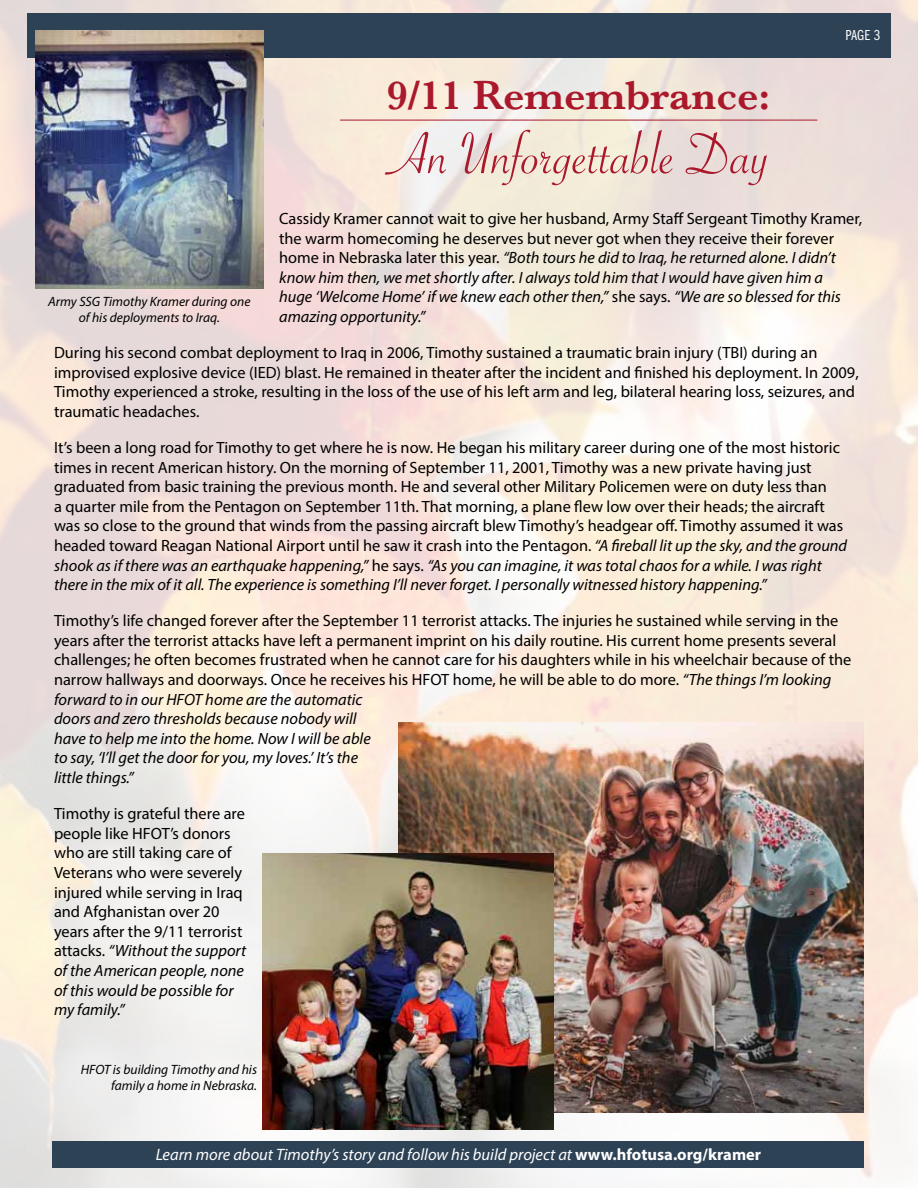
<style>
.page{position:relative;width:918px;height:1188px;background:#fff}
.page>*{position:absolute;margin:0;border:0;box-sizing:border-box;transform-origin:0 0}
.t1{font:63px "Savoye Let Plain";color:#aa182c}
.t2{font:600 42px "Baskerville";color:#aa182c}
.t3{font:italic 16.5px "Myriad Pro";color:#fff}
.t4{font:16.35px/19.6px "Myriad Pro";color:#000}
.t5{font:italic 16.35px/19.6px "Myriad Pro";color:#000}
.t6{font:15px "Franklin Gothic URW Com Boo";color:#fff}
.t7{font:italic 14.25px "Myriad Pro";color:#fff}
.t8{font:italic 13.5px/16.2px "Myriad Pro";color:#000;text-align:right}
.s1{font-style:normal}
.s2{font-style:italic}
.s3{font-weight:700;font-style:normal}
</style>
<div class="page">
<img style="left:0;top:0;width:918px;height:1188px">
<div style="left:53px;top:1142px;width:811px;height:26px;background:#2e4255"></div>
<div style="left:27px;top:14px;width:864px;height:44px;background:#2e4255"></div>
<img style="left:399px;top:723px;width:465px;height:390px">
<img style="left:36px;top:30px;width:228px;height:258px">
<img style="left:263px;top:853px;width:291px;height:277px">
<hr style="left:340px;top:120px;width:477px;height:1px;background:#aa182c">
<h2 class="t2" style="left:387px;top:65px;width:385px">9/11 Remembrance:</h2>
<h1 class="t1" style="left:387px;top:113px;width:384px">An Unforgettable Day</h1>
<p class="t6" style="left:845px;top:25px;width:36px">PAGE 3</p>
<p class="t5" style="left:279px;top:208px;width:585px"><span class="s1">Cassidy Kramer cannot wait to give her husband, Army Staff Sergeant Timothy Kramer, the warm homecoming he deserves but never got when they receive their forever home in Nebraska later this year.</span> “Both tours he did to Iraq, he returned alone. I didn’t know him then, we met shortly after. I always told him that I would have given him a<br>huge ‘Welcome Home’ if we knew each other then,” <span class="s1">she says.</span> “We are so blessed for this amazing opportunity.”</p>
<p class="t4" style="left:54px;top:342px;width:806px">During his second combat deployment to Iraq in 2006, Timothy sustained a traumatic brain injury (TBI) during an improvised explosive device (IED) blast. He remained in theater after the incident and finished his deployment. In 2009, Timothy experienced a stroke, resulting in the loss of the use of his left arm and leg, bilateral hearing loss, seizures, and traumatic headaches.</p>
<p class="t4" style="left:54px;top:437px;width:795px">It’s been a long road for Timothy to get where he is now. He began his military career during one of the most historic times in recent American history. On the morning of September 11, 2001, Timothy was a new private having just graduated from basic training the previous month. He and several other Military Policemen were on duty less than<br>a quarter mile from the Pentagon on September 11th. That morning, a plane flew low over their heads; the aircraft was so close to the ground that winds from the passing aircraft blew Timothy’s headgear off. Timothy assumed it was headed toward Reagan National Airport until he saw it crash into the Pentagon. <span class="s2">“A fireball lit up the sky, and the ground shook as if there was an earthquake happening,”</span> he says. <span class="s2">“As you can imagine, it was total chaos for a while. I was right there in the mix of it all. The experience is something I’ll never forget. I personally witnessed history happening.”</span></p>
<p class="t4" style="left:54px;top:611px;width:799px">Timothy’s life changed forever after the September 11 terrorist attacks. The injuries he sustained while serving in the years after the terrorist attacks have left a permanent imprint on his daily routine. His current home presents several challenges; he often becomes frustrated when he cannot care for his daughters while in his wheelchair because of the narrow hallways and doorways. Once he receives his HFOT home, he will be able to do more. <span class="s2">“The things I’m looking forward to in our HFOT home are the automatic<br>doors and zero thresholds because nobody will<br>have to help me into the home. Now I will be able<br>to say, ‘I’ll get the door for you, my loves.’ It’s the<br>little things.”</span></p>
<p class="t4" style="left:54px;top:804px;width:194px">Timothy is grateful there are people like HFOT’s donors who are still taking care of<br>Veterans who were severely injured while serving in Iraq and Afghanistan over 20 years after the 9/11 terrorist attacks. <span class="s2">“Without the support of the American people, none of this would be possible for my family.”</span></p>
<p class="t8" style="left:48px;top:293px;width:204px;text-align:center">Army SSG Timothy Kramer during one of his deployments to Iraq.</p>
<p class="t8" style="left:81px;top:1061px;width:178px">HFOT is building Timothy and his family a home in Nebraska.</p>
<p class="t7" style="left:271px;top:1145px;width:376px">Follow the progress of Randall’s build at <span class="s3">www.hfotusa.org/young</span></p>
<p class="t3" style="left:156px;top:1144px;width:607px">Learn more about Timothy’s story and follow his build project at <span class="s3">www.hfotusa.org/kramer</span></p>
</div>
